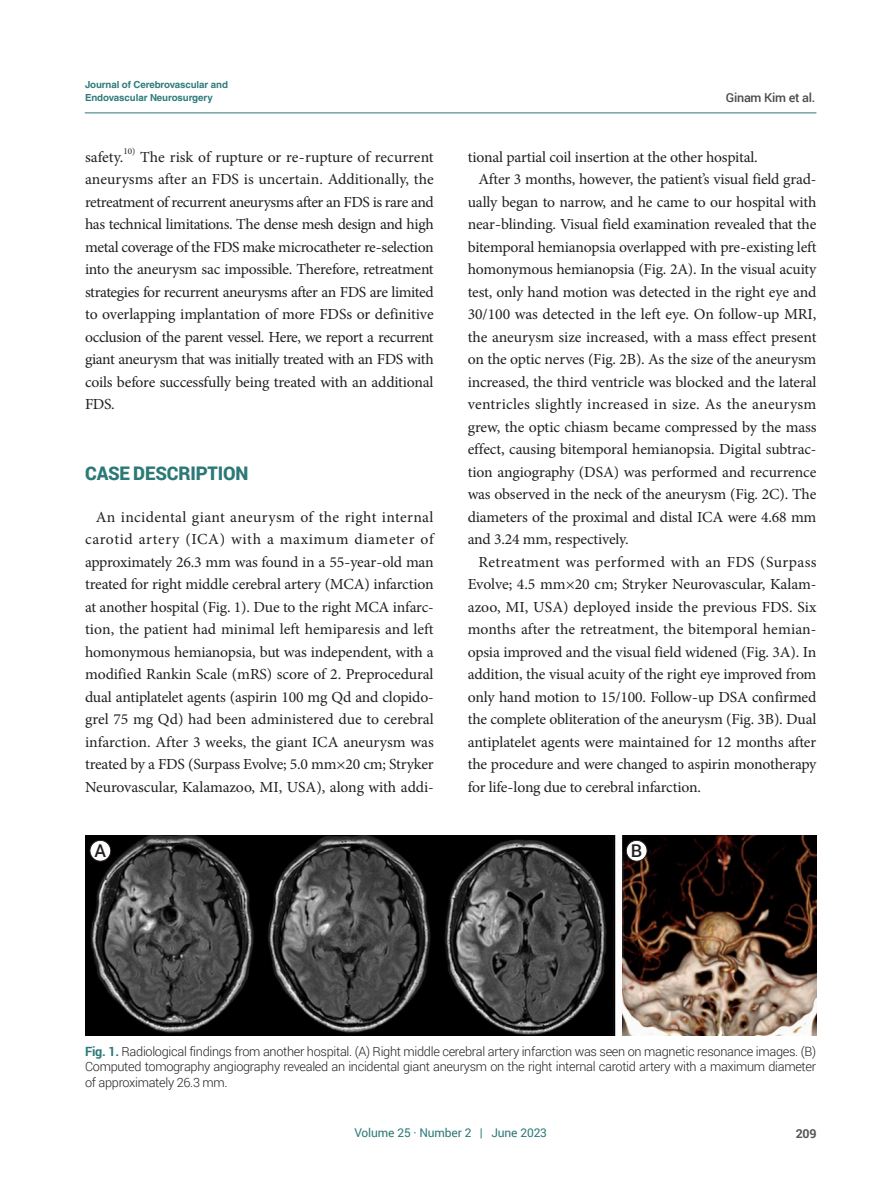
<style>
.page{position:relative;width:893px;height:1191px;background:#fff}
.page>*{position:absolute;margin:0;border:0;box-sizing:border-box;transform-origin:0 0}
.본문_대제목{font:900 18.75px "Roboto";letter-spacing:-.01em;color:#2c7977}
.t1{font:500 17.7px "Roboto";color:#231f20}
.본문_내용_첫문단{font:15.3px/22.5px "Minion Pro";letter-spacing:-.01em;color:#231f20;text-align:justify}
.그림_설명{font:300 12.75px/15.8px "Roboto";letter-spacing:-.025em;color:#231f20;text-align:justify}
.t2{font:500 12.3px "Roboto";letter-spacing:-.02em;color:#4b4c4d}
.t3{font:700 12.3px "Roboto";color:#57585a}
.t4{font:12px "Roboto";letter-spacing:-.01em;color:#2c7977}
.t5{font:700 9.75px/13.5px "Helvetica LT Std";letter-spacing:-.01em;color:#2f7c79}
.본문_내용_첫문단-2{font:9px "Minion Pro";color:#231f20}
.s1{font-weight:700;color:#2c7977}
</style>
<div class="page">
<hr style="left:85px;top:112px;width:731px;height:1px;background:#2c7977">
<img style="left:85px;top:835px;width:731px;height:201px">
<div style="left:626px;top:840px;width:21px;height:21px;background:#fff;border-radius:50%"></div>
<div style="left:626px;top:840px;width:21px;height:21px;border:1px solid #231f20;border-radius:50%"></div>
<div style="left:90px;top:840px;width:21px;height:21px;background:#fff;border-radius:50%"></div>
<div style="left:90px;top:840px;width:21px;height:21px;border:1px solid #231f20;border-radius:50%"></div>
<p class="t5" style="left:85px;top:77px;width:144px">Journal of Cerebrovascular and<br>Endovascular Neurosurgery</p>
<p class="본문_내용_첫문단" style="left:85px;top:145px;width:40px">safety.</p>
<p class="본문_내용_첫문단-2" style="left:123px;top:145px;width:13px">10)</p>
<p class="본문_내용_첫문단" style="left:85px;top:145px;width:350px;text-indent:55px">The risk of rupture or re-rupture of recurrent aneurysms after an FDS is uncertain. Additionally, the retreatment of recurrent aneurysms after an FDS is rare and has technical limitations. The dense mesh design and high metal coverage of the FDS make microcatheter re-selection into the aneurysm sac impossible. Therefore, retreatment strategies for recurrent aneurysms after an FDS are limited to overlapping implantation of more FDSs or definitive occlusion of the parent vessel. Here, we report a recurrent giant aneurysm that was initially treated with an FDS with coils before successfully being treated with an additional FDS.</p>
<p class="본문_대제목" style="left:85px;top:460px;width:165px">CASE DESCRIPTION</p>
<p class="본문_내용_첫문단" style="left:85px;top:505px;width:350px;text-indent:11px">An incidental giant aneurysm of the right internal carotid artery (ICA) with a maximum diameter of approximately 26.3 mm was found in a 55-year-old man treated for right middle cerebral artery (MCA) infarction at another hospital (Fig. 1). Due to the right MCA infarc&shy;tion, the patient had minimal left hemiparesis and left homonymous hemianopsia, but was independent, with a modified Rankin Scale (mRS) score of 2. Preprocedural dual antiplatelet agents (aspirin 100 mg Qd and clopido&shy;grel 75 mg Qd) had been administered due to cerebral infarction. After 3 weeks, the giant ICA aneurysm was treated by a FDS (Surpass Evolve; 5.0 mm×20 cm; Stryker Neurovascular, Kalamazoo, MI, USA), along with addi-</p>
<p class="t2" style="left:726px;top:89px;width:91px">Ginam Kim et al.</p>
<p class="본문_내용_첫문단" style="left:468px;top:145px;width:292px">tional partial coil insertion at the other hospital.</p>
<p class="본문_내용_첫문단" style="left:468px;top:168px;width:350px;text-indent:11px">After 3 months, however, the patient’s visual field grad&shy;ually began to narrow, and he came to our hospital with near-blinding. Visual field examination revealed that the bitemporal hemianopsia overlapped with pre-existing left homonymous hemianopsia (Fig. 2A). In the visual acuity test, only hand motion was detected in the right eye and 30/100 was detected in the left eye. On follow-up MRI, the aneurysm size increased, with a mass effect present on the optic nerves (Fig. 2B). As the size of the aneurysm increased, the third ventricle was blocked and the lateral ventricles slightly increased in size. As the aneurysm grew, the optic chiasm became compressed by the mass effect, causing bitemporal hemianopsia. Digital subtrac&shy;tion angiography (DSA) was performed and recurrence was observed in the neck of the aneurysm (Fig. 2C). The diameters of the proximal and distal ICA were 4.68 mm and 3.24 mm, respectively.</p>
<p class="본문_내용_첫문단" style="left:468px;top:550px;width:350px;text-indent:11px">Retreatment was performed with an FDS (Surpass Evolve; 4.5 mm×20 cm; Stryker Neurovascular, Kalam&shy;azoo, MI, USA) deployed inside the previous FDS. Six months after the retreatment, the bitemporal hemian&shy;opsia improved and the visual field widened (Fig. 3A). In addition, the visual acuity of the right eye improved from only hand motion to 15/100. Follow-up DSA confirmed the complete obliteration of the aneurysm (Fig. 3B). Dual antiplatelet agents were maintained for 12 months after the procedure and were changed to aspirin monotherapy for life-long due to cerebral infarction.</p>
<p class="t1" style="left:95px;top:838px;width:13px">A</p>
<p class="t1" style="left:631px;top:838px;width:13px">B</p>
<p class="그림_설명" style="left:85px;top:1042px;width:733px"><span class="s1">Fig. 1.</span> Radiological findings from another hospital. (A) Right middle cerebral artery infarction was seen on magnetic resonance images. (B)<br>Computed tomography angiography revealed an incidental giant aneurysm on the right internal carotid artery with a maximum diameter of approximately 26.3 mm.</p>
<p class="t4" style="left:354px;top:1124px;width:194px">Volume 25 · Number 2 | June 2023</p>
<p class="t3" style="left:796px;top:1124px;width:22px">209</p>
</div>
